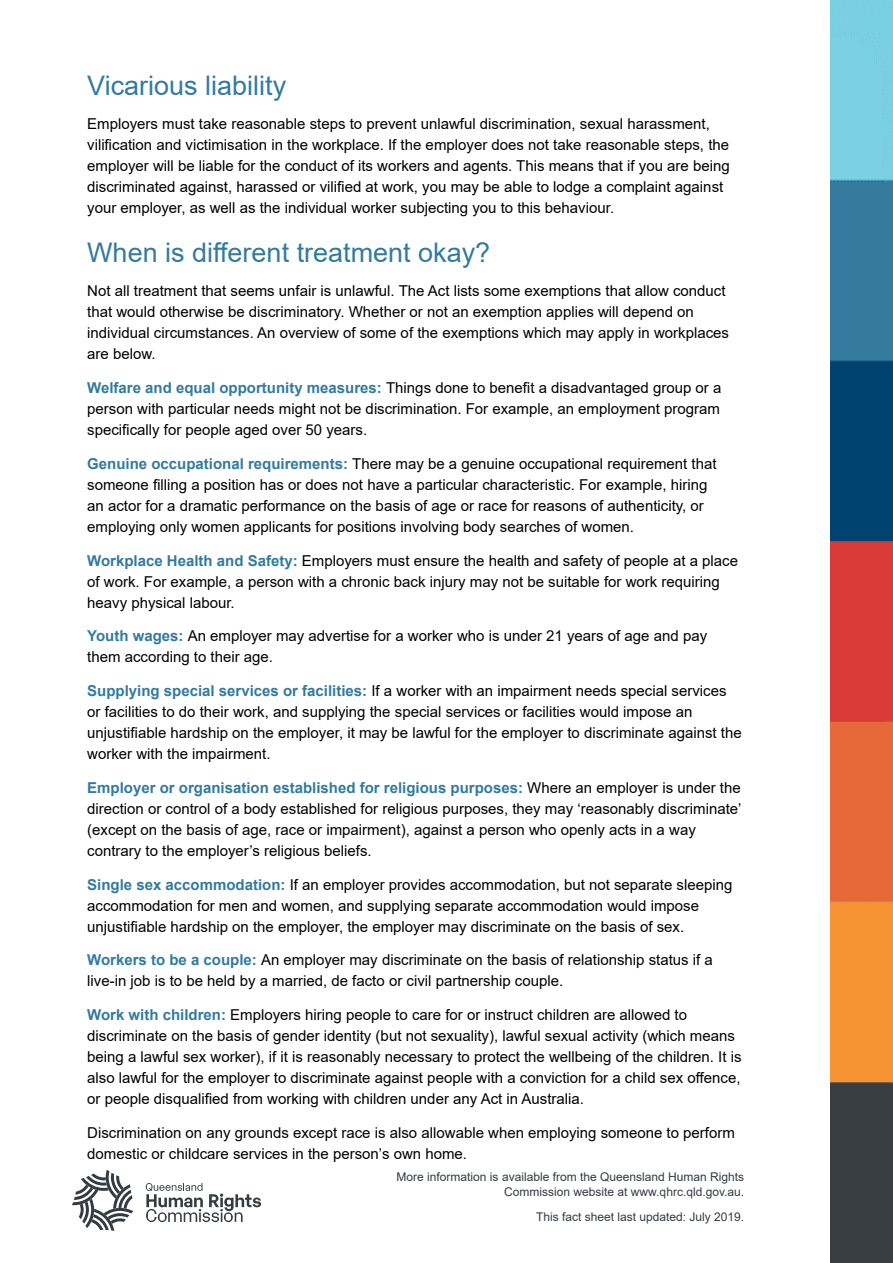
<style>
.page{position:relative;width:893px;height:1263px;background:#fff}
.page>*{position:absolute;margin:0;border:0;box-sizing:border-box;transform-origin:0 0}
.t1{font:27px "Arial";color:#327a9f}
.t2{font:15px/21px "Arial";color:#000}
.t3{font:12px/15px "Arial";color:#353b40;text-align:right}
.s1{font-weight:700;color:#327a9f}
</style>
<div class="page">
<img style="left:830px;top:0;width:63px;height:1263px">
<svg style="left:146px;top:1183px;width:115px;height:39px"></svg>
<svg style="left:72px;top:1170px;width:61px;height:61px"></svg>
<p class="t1" style="left:87px;top:67px;width:201px">Vicarious liability</p>
<p class="t2" style="left:87px;top:113px;width:644px">Employers must take reasonable steps to prevent unlawful discrimination, sexual harassment, vilification and victimisation in the workplace. If the employer does not take reasonable steps, the employer will be liable for the conduct of its workers and agents. This means that if you are being discriminated against, harassed or vilified at work, you may be able to lodge a complaint against your employer, as well as the individual worker subjecting you to this behaviour.</p>
<p class="t1" style="left:87px;top:234px;width:405px">When is different treatment okay?</p>
<p class="t2" style="left:87px;top:280px;width:643px">Not all treatment that seems unfair is unlawful. The Act lists some exemptions that allow conduct that would otherwise be discriminatory. Whether or not an exemption applies will depend on individual circumstances. An overview of some of the exemptions which may apply in workplaces are below.</p>
<p class="t2" style="left:87px;top:377px;width:636px;text-align:justify"><span class="s1">Welfare and equal opportunity measures:</span> Things done to benefit a disadvantaged group or a person with particular needs might not be discrimination. For example, an employment program specifically for people aged over 50 years.</p>
<p class="t2" style="left:87px;top:453px;width:631px"><span class="s1">Genuine occupational requirements:</span> There may be a genuine occupational requirement that someone filling a position has or does not have a particular characteristic. For example, hiring an actor for a dramatic performance on the basis of age or race for reasons of authenticity, or employing only women applicants for positions involving body searches of women.</p>
<p class="t2" style="left:87px;top:550px;width:652px"><span class="s1">Workplace Health and Safety:</span> Employers must ensure the health and safety of people at a place of work. For example, a person with a chronic back injury may not be suitable for work requiring heavy physical labour.</p>
<p class="t2" style="left:87px;top:625px;width:621px"><span class="s1">Youth wages:</span> An employer may advertise for a worker who is under 21 years of age and pay them according to their age.</p>
<p class="t2" style="left:87px;top:680px;width:656px"><span class="s1">Supplying special services or facilities:</span> If a worker with an impairment needs special services or facilities to do their work, and supplying the special services or facilities would impose an unjustifiable hardship on the employer, it may be lawful for the employer to discriminate against the worker with the impairment.</p>
<p class="t2" style="left:87px;top:777px;width:656px"><span class="s1">Employer or organisation established for religious purposes:</span> Where an employer is under the direction or control of a body established for religious purposes, they may ‘reasonably discriminate’ (except on the basis of age, race or impairment), against a person who openly acts in a way contrary to the employer’s religious beliefs.</p>
<p class="t2" style="left:87px;top:874px;width:647px"><span class="s1">Single sex accommodation:</span> If an employer provides accommodation, but not separate sleeping accommodation for men and women, and supplying separate accommodation would impose unjustifiable hardship on the employer, the employer may discriminate on the basis of sex.</p>
<p class="t2" style="left:87px;top:949px;width:627px"><span class="s1">Workers to be a couple:</span> An employer may discriminate on the basis of relationship status if a live-in job is to be held by a married, de facto or civil partnership couple.</p>
<p class="t2" style="left:87px;top:1004px;width:656px"><span class="s1">Work with children:</span> Employers hiring people to care for or instruct children are allowed to discriminate on the basis of gender identity (but not sexuality), lawful sexual activity (which means being a lawful sex worker), if it is reasonably necessary to protect the wellbeing of the children. It is also lawful for the employer to discriminate against people with a conviction for a child sex offence, or people disqualified from working with children under any Act in Australia.</p>
<p class="t2" style="left:87px;top:1122px;width:649px">Discrimination on any grounds except race is also allowable when employing someone to perform domestic or childcare services in the person’s own home.</p>
<p class="t3" style="left:397px;top:1169px;width:349px">More information is available from the Queensland Human Rights<br>Commission website at www.qhrc.qld.gov.au.</p>
<p class="t3" style="left:536px;top:1209px;width:210px">This fact sheet last updated: July 2019.</p>
</div>
